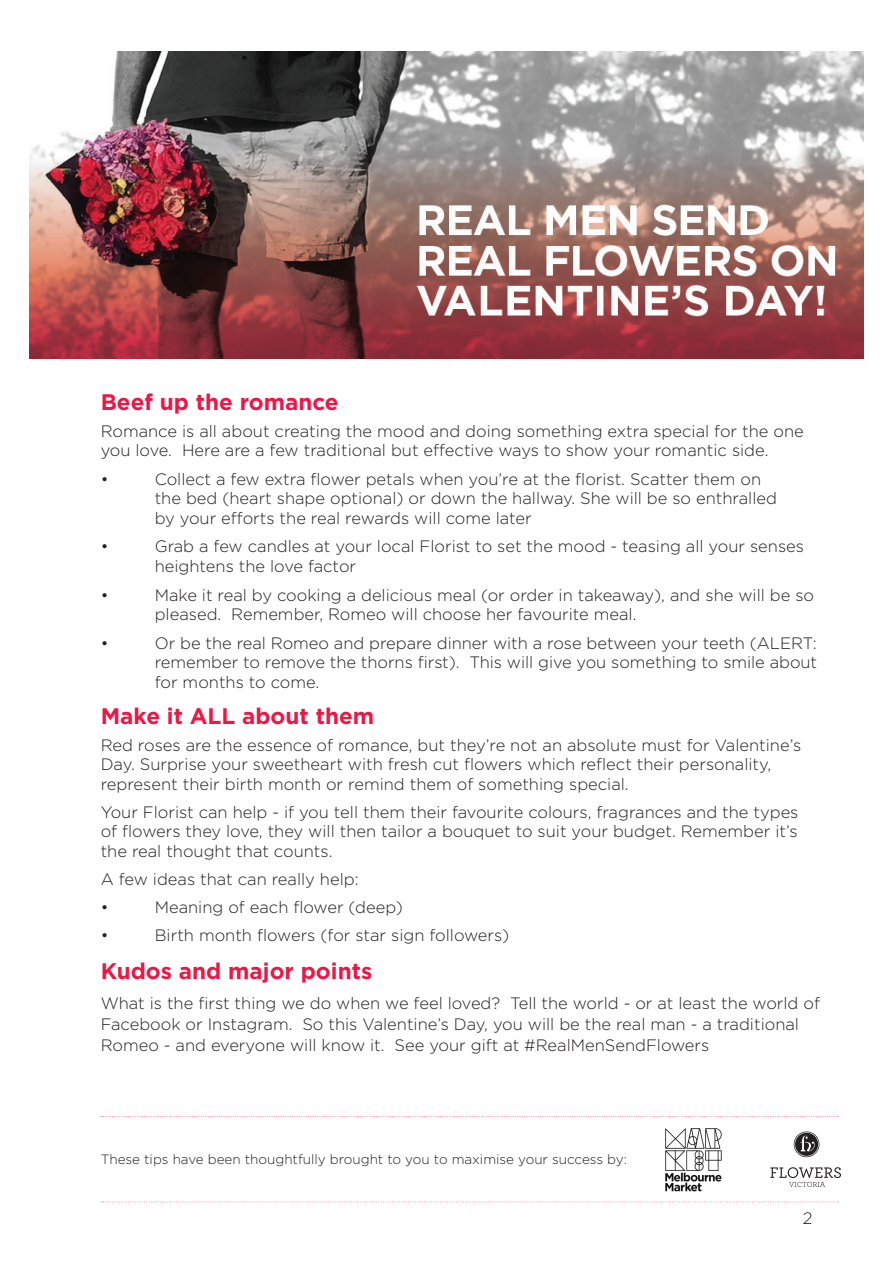
<style>
.page{position:relative;width:893px;height:1263px;background:#fff}
.page>*{position:absolute;margin:0;border:0;box-sizing:border-box;transform-origin:0 0}
.t1{font:700 22.5px "Gotham";color:#eb1845}
.t2{font:300 16.5px/19.8px "Gotham";color:#231f20}
.t3{font:300 13.5px "Gotham";color:#231f20}
</style>
<div class="page">
<img style="left:30px;top:52px;width:833px;height:306px">
<svg style="left:101px;top:1201px;width:737px;height:1px"></svg>
<svg style="left:101px;top:1116px;width:737px;height:1px"></svg>
<img style="left:665px;top:1128px;width:57px;height:64px">
<svg style="left:770px;top:1167px;width:71px;height:20px"></svg>
<svg style="left:794px;top:1131px;width:25px;height:26px"></svg>
<svg style="left:794px;top:1132px;width:25px;height:24px"></svg>
<h1 class="t1" style="left:101px;top:387px;width:240px">Beef up the romance</h1>
<p class="t2" style="left:101px;top:421px;width:704px">Romance is all about creating the mood and doing something extra special for the one you love. Here are a few traditional but effective ways to show your romantic side.</p>
<p class="t2" style="left:101px;top:468px;width:9px">•</p>
<p class="t2" style="left:155px;top:468px;width:624px">Collect a few extra flower petals when you’re at the florist. Scatter them on the bed (heart shape optional) or down the hallway. She will be so enthralled by your efforts the real rewards will come later</p>
<p class="t2" style="left:101px;top:536px;width:9px">•</p>
<p class="t2" style="left:155px;top:536px;width:651px">Grab a few candles at your local Florist to set the mood - teasing all your senses heightens the love factor</p>
<p class="t2" style="left:101px;top:584px;width:9px">•</p>
<p class="t2" style="left:155px;top:584px;width:661px">Make it real by cooking a delicious meal (or order in takeaway), and she will be so pleased. Remember, Romeo will choose her favourite meal.</p>
<p class="t2" style="left:101px;top:632px;width:9px">•</p>
<p class="t2" style="left:155px;top:632px;width:664px;text-align:justify">Or be the real Romeo and prepare dinner with a rose between your teeth (ALERT: remember to remove the thorns first). This will give you something to smile about for months to come.</p>
<h1 class="t1" style="left:101px;top:701px;width:275px">Make it ALL about them</h1>
<p class="t2" style="left:101px;top:735px;width:702px">Red roses are the essence of romance, but they’re not an absolute must for Valentine’s<br>Day. Surprise your sweetheart with fresh cut flowers which reflect their personality, represent their birth month or remind them of something special.</p>
<p class="t2" style="left:101px;top:802px;width:699px;text-align:justify">Your Florist can help - if you tell them their favourite colours, fragrances and the types of flowers they love, they will then tailor a bouquet to suit your budget. Remember it’s the real thought that counts.</p>
<p class="t2" style="left:101px;top:864px;width:259px;line-height:28px">A few ideas that can really help: •</p>
<p class="t2" style="left:155px;top:897px;width:250px">Meaning of each flower (deep)</p>
<p class="t2" style="left:101px;top:925px;width:9px">•</p>
<p class="t2" style="left:155px;top:925px;width:356px">Birth month flowers (for star sign followers)</p>
<h1 class="t1" style="left:101px;top:956px;width:273px">Kudos and major points</h1>
<p class="t2" style="left:101px;top:992px;width:721px;line-height:21px">What is the first thing we do when we feel loved? Tell the world - or at least the world of<br>Facebook or Instagram. So this Valentine’s Day, you will be the real man - a traditional<br>Romeo - and everyone will know it. See your gift at #RealMenSendFlowers</p>
<p class="t3" style="left:101px;top:1150px;width:528px">These tips have been thoughtfully brought to you to maximise your success by:</p>
<p class="t2" style="left:803px;top:1208px;width:11px">2</p>
</div>
